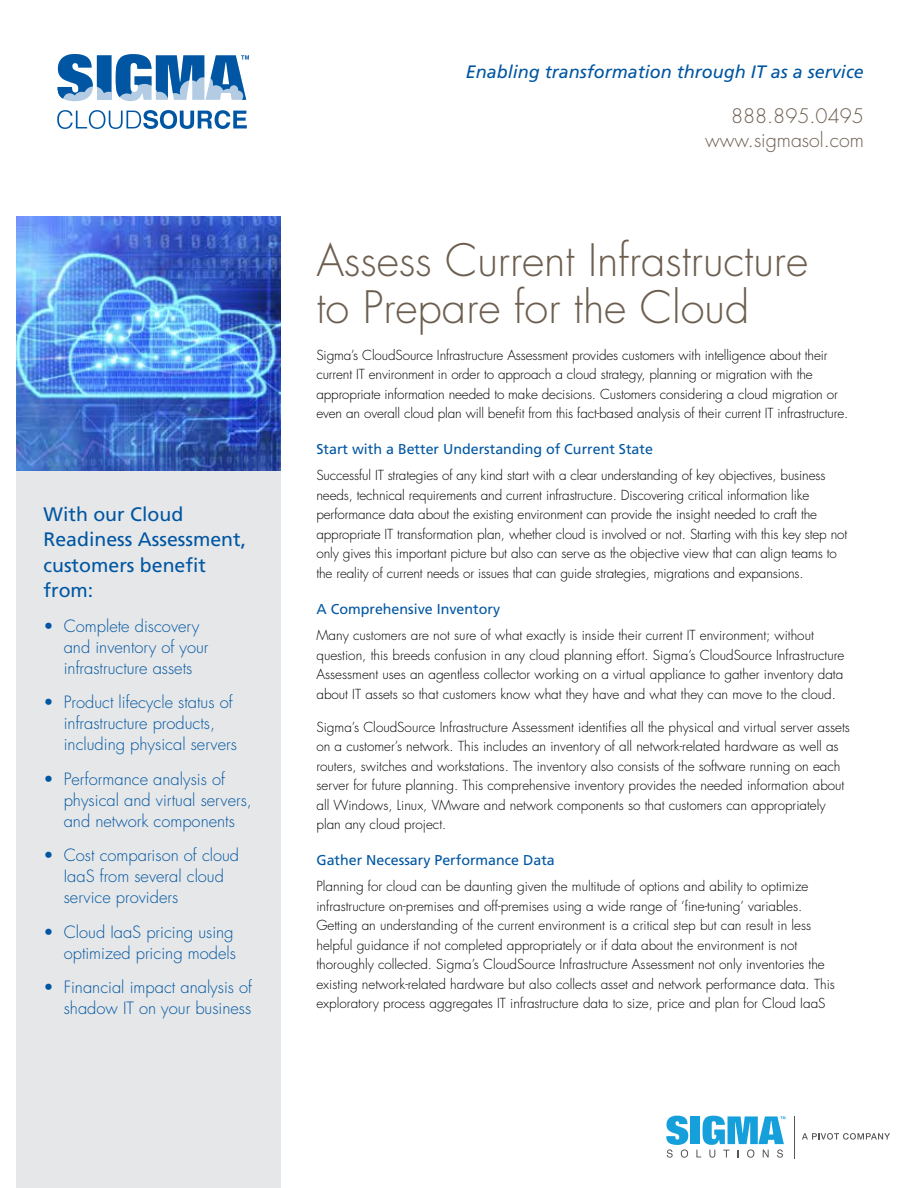
<style>
.page{position:relative;width:918px;height:1188px;background:#fff}
.page>*{position:absolute;margin:0;border:0;box-sizing:border-box;transform-origin:0 0}
.t1{font:300 43.5px/47px "Futura";color:#6d5f50}
.t2{font:19.5px/25.5px "Frutiger";color:#0056a2}
.t3{font:300 19.5px/24px "Futura";color:#6d5f50;text-align:right}
.t4{font:italic 18px "Frutiger";color:#0056a2}
.t5{font:300 16.5px/21px "Futura";color:#0056a2}
.t6{font:14.25px "Frutiger";color:#0056a2}
.t7{font:300 13.5px/19.5px "Futura";color:#000}
</style>
<div class="page">
<div style="left:16px;top:471px;width:265px;height:717px;background:#e6e7e8"></div>
<svg style="left:58px;top:54px;width:191px;height:47px"></svg>
<svg style="left:57px;top:110px;width:190px;height:19px"></svg>
<hr style="left:795px;top:1116px;width:1px;height:43px;background:#55565a">
<svg style="left:802px;top:1133px;width:88px;height:7px"></svg>
<div style="left:691px;top:1116px;width:9px;height:28px;background:#16a0db"></div>
<svg style="left:666px;top:1116px;width:22px;height:42px"></svg>
<svg style="left:696px;top:1116px;width:89px;height:42px"></svg>
<img style="left:16px;top:216px;width:265px;height:255px">
<h2 class="t2" style="left:44px;top:501px;width:204px">With our Cloud<br>Readiness Assessment, customers benefit from:</h2>
<p class="t5" style="left:64px;top:616px;width:146px;text-indent:-20px">• Complete discovery and inventory of your infrastructure assets</p>
<p class="t5" style="left:64px;top:692px;width:175px;text-indent:-20px">• Product lifecycle status of infrastructure products, including physical servers</p>
<p class="t5" style="left:64px;top:769px;width:190px;text-indent:-20px">• Performance analysis of physical and virtual servers, and network components</p>
<p class="t5" style="left:64px;top:845px;width:177px;text-indent:-20px">• Cost comparison of cloud<br>IaaS from several cloud service providers</p>
<p class="t5" style="left:43px;top:922px;width:194px;text-align:right">• Cloud IaaS pricing using optimized pricing models</p>
<p class="t5" style="left:43px;top:977px;width:210px;text-align:right">• Financial impact analysis of shadow IT on your business</p>
<h3 class="t4" style="left:466px;top:61px;width:400px">Enabling transformation through IT as a service</h3>
<h2 class="t3" style="left:705px;top:104px;width:160px">888.895.0495 www.sigmasol.com</h2>
<h1 class="t1" style="left:316px;top:238px;width:493px">Assess Current Infrastructure to Prepare for the Cloud</h1>
<p class="t7" style="left:316px;top:345px;width:533px">Sigma’s CloudSource Infrastructure Assessment provides customers with intelligence about their current IT environment in order to approach a cloud strategy, planning or migration with the appropriate information needed to make decisions. Customers considering a cloud migration or even an overall cloud plan will benefit from this fact-based analysis of their current IT infrastructure.</p>
<p class="t6" style="left:316px;top:441px;width:338px">Start with a Better Understanding of Current State</p>
<p class="t7" style="left:316px;top:466px;width:532px">Successful IT strategies of any kind start with a clear understanding of key objectives, business needs, technical requirements and current infrastructure. Discovering critical information like performance data about the existing environment can provide the insight needed to craft the appropriate IT transformation plan, whether cloud is involved or not. Starting with this key step not only gives this important picture but also can serve as the objective view that can align teams to the reality of current needs or issues that can guide strategies, migrations and expansions.</p>
<p class="t6" style="left:316px;top:600px;width:185px">A Comprehensive Inventory</p>
<p class="t7" style="left:316px;top:626px;width:529px">Many customers are not sure of what exactly is inside their current IT environment; without question, this breeds confusion in any cloud planning effort. Sigma’s CloudSource Infrastructure Assessment uses an agentless collector working on a virtual appliance to gather inventory data about IT assets so that customers know what they have and what they can move to the cloud.</p>
<p class="t7" style="left:316px;top:717px;width:535px">Sigma’s CloudSource Infrastructure Assessment identifies all the physical and virtual server assets on a customer’s network. This includes an inventory of all network-related hardware as well as routers, switches and workstations. The inventory also consists of the software running on each server for future planning. This comprehensive inventory provides the needed information about all Windows, Linux, VMware and network components so that customers can appropriately plan any cloud project.</p>
<p class="t6" style="left:316px;top:852px;width:240px">Gather Necessary Performance Data</p>
<p class="t7" style="left:316px;top:877px;width:520px">Planning for cloud can be daunting given the multitude of options and ability to optimize infrastructure on-premises and off-premises using a wide range of ‘fine-tuning’ variables.<br>Getting an understanding of the current environment is a critical step but can result in less helpful guidance if not completed appropriately or if data about the environment is not thoroughly collected. Sigma’s CloudSource Infrastructure Assessment not only inventories the existing network-related hardware but also collects asset and network performance data. This exploratory process aggregates IT infrastructure data to size, price and plan for Cloud IaaS</p>
</div>
